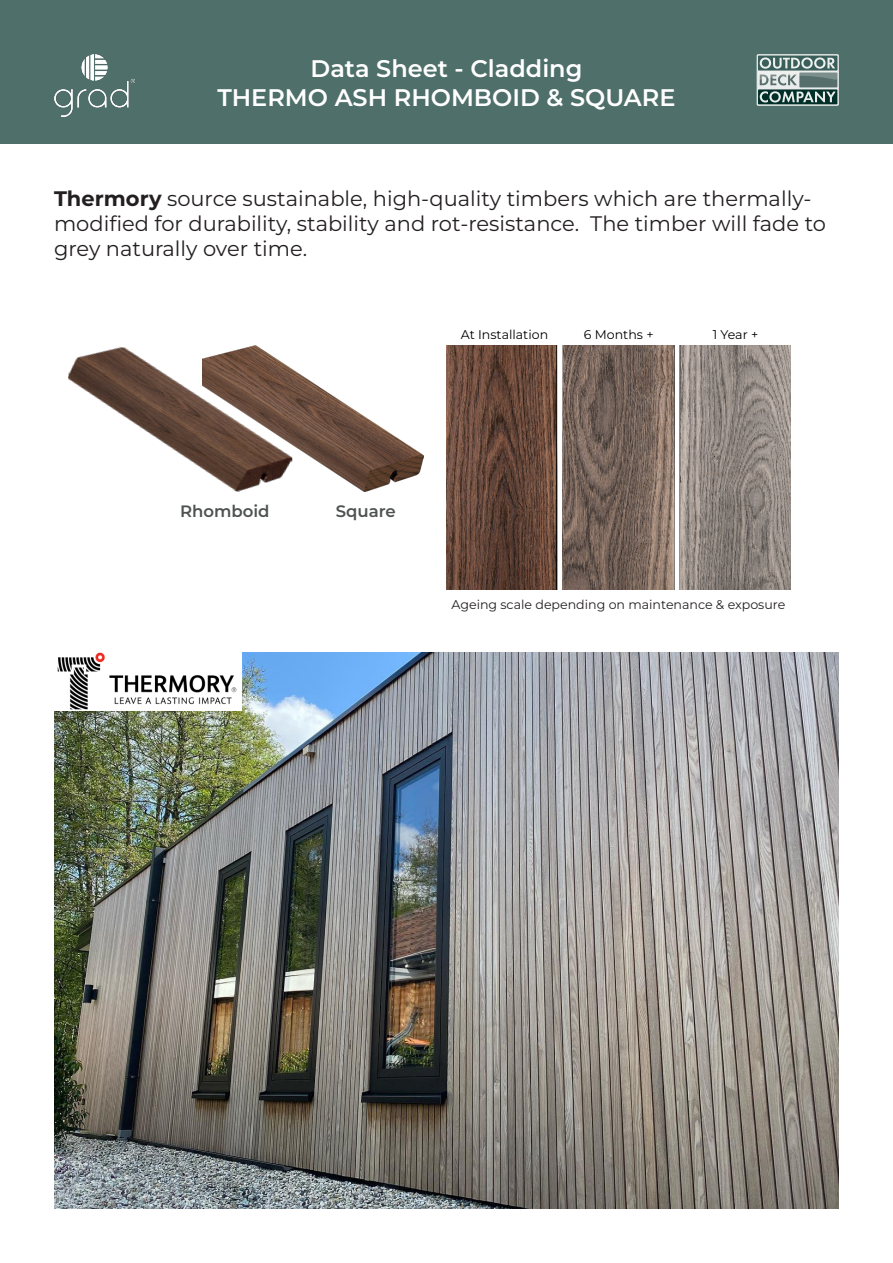
<style>
.page{position:relative;width:893px;height:1263px;background:#fff}
.page>*{position:absolute;margin:0;border:0;box-sizing:border-box;transform-origin:0 0}
.t1{font:600 24px "Montserrat";color:#fff}
.t2{font:21px/25.2px "Montserrat";color:#231f20}
.t3{font:600 16.5px "Montserrat";color:#4f5252}
.t4{font:12.6px "Montserrat";color:#231f20}
.t5{font:12.6px "Montserrat";color:#000}
.s1{font-weight:700}
</style>
<div class="page">
<div style="left:0;top:0;width:893px;height:144px;background:#4f6f6a"></div>
<svg style="left:757px;top:55px;width:81px;height:50px"></svg>
<div style="left:757px;top:54px;width:82px;height:52px;border:1px solid #e9ecea"></div>
<svg style="left:758px;top:89px;width:79px;height:15px"></svg>
<svg style="left:760px;top:91px;width:76px;height:11px"></svg>
<div style="left:799px;top:73px;width:38px;height:14px;background:#566f6c"></div>
<svg style="left:758px;top:56px;width:79px;height:29px"></svg>
<img style="left:54px;top:653px;width:785px;height:556px">
<img style="left:446px;top:345px;width:345px;height:244px">
<img style="left:54px;top:652px;width:187px;height:58px">
<img style="left:68px;top:346px;width:135px;height:123px">
<img style="left:203px;top:345px;width:221px;height:147px">
<img style="left:54px;top:54px;width:81px;height:62px">
<p class="t1" style="left:311px;top:53px;width:273px">Data Sheet - Cladding</p>
<p class="t1" style="left:217px;top:82px;width:460px">THERMO ASH RHOMBOID &amp; SQUARE</p>
<p class="t2" style="left:54px;top:185px;width:773px"><span class="s1">Thermory</span> source sustainable, high-quality timbers which are thermally&shy;modified for durability, stability and rot-resistance. The timber will fade to grey naturally over time.</p>
<p class="t5" style="left:461px;top:326px;width:89px">At Installation</p>
<p class="t5" style="left:584px;top:326px;width:71px">6 Months +</p>
<p class="t5" style="left:713px;top:326px;width:47px">1 Year +</p>
<p class="t3" style="left:180px;top:501px;width:91px">Rhomboid</p>
<p class="t3" style="left:336px;top:501px;width:61px">Square</p>
<p class="t4" style="left:451px;top:596px;width:335px">Ageing scale depending on maintenance &amp; exposure</p>
</div>
